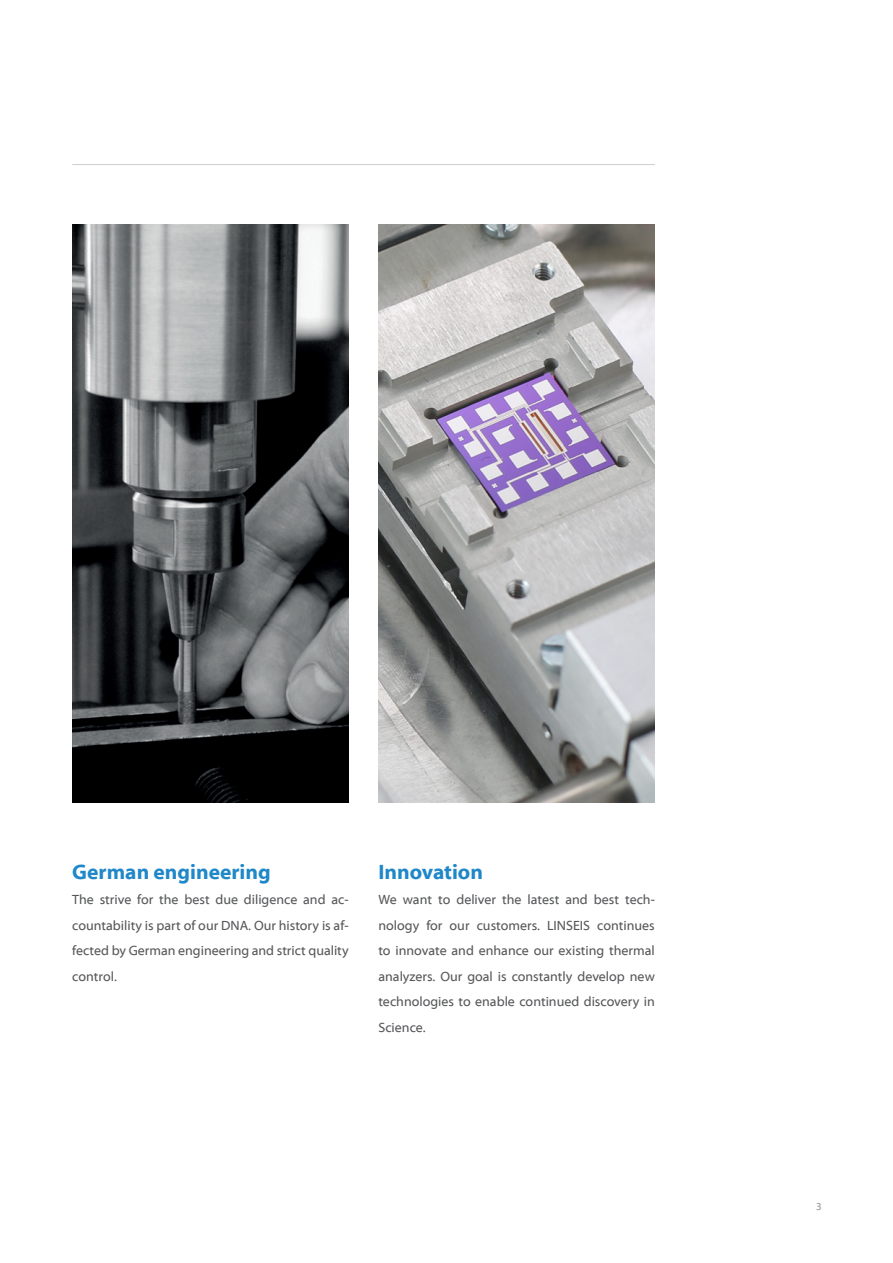
<style>
.page{position:relative;width:893px;height:1263px;background:#fff}
.page>*{position:absolute;margin:0;border:0;box-sizing:border-box;transform-origin:0 0}
.Überschrift_3{font:700 21px "Myriad Web Pro";color:#2088c9}
.Fließtext_9pt{font:13.5px/25.5px "Myriad Web Pro";color:#57585a;text-align:justify}
.Fließtext_9pt-2{font:10.5px "Myriad Web Pro";color:#939598}
</style>
<div class="page">
<hr style="left:72px;top:164px;width:583px;height:1px;background:#d1d2d4">
<img style="left:72px;top:225px;width:277px;height:577px">
<img style="left:378px;top:225px;width:277px;height:577px">
<p class="Überschrift_3" style="left:72px;top:860px;width:200px">German engineering</p>
<p class="Fließtext_9pt" style="left:72px;top:887px;width:278px">The strive for the best due diligence and ac&shy;countability is part of our DNA. Our history is af&shy;fected by German engineering and strict quality control.</p>
<p class="Überschrift_3" style="left:378px;top:860px;width:106px">Innovation</p>
<p class="Fließtext_9pt" style="left:378px;top:887px;width:278px">We want to deliver the latest and best tech&shy;nology for our customers. LINSEIS continues to innovate and enhance our existing thermal analyzers. Our goal is constantly develop new technologies to enable continued discovery in Science.</p>
<p class="Fließtext_9pt-2" style="left:816px;top:1201px;width:7px">3</p>
</div>
